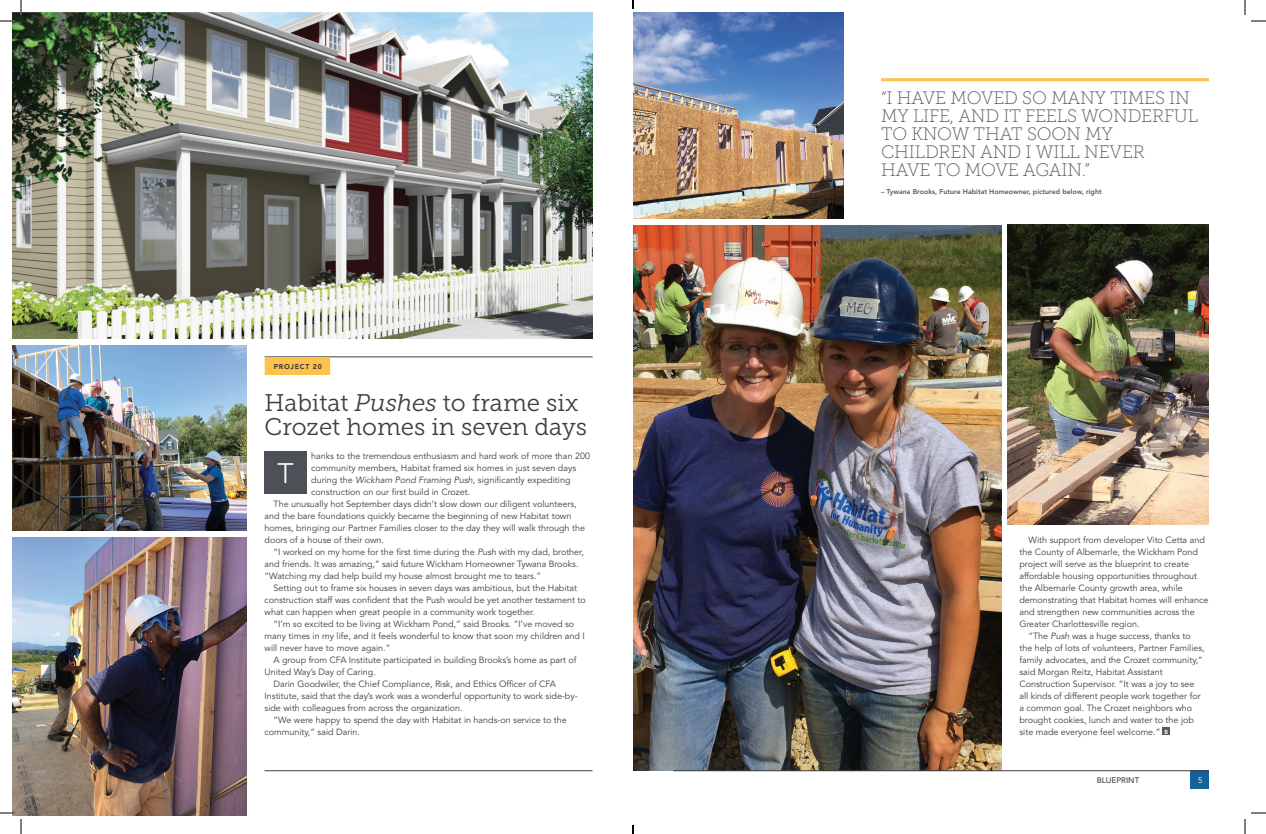
<style>
.page{position:relative;width:1266px;height:834px;background:#fff}
.page>*{position:absolute;margin:0;border:0;box-sizing:border-box;transform-origin:0 0}
.t1{font:300 28px "Avenir";color:#fff}
.title_1{font:24px/24px "Museo Slab 300";color:#3e3e3f}
.quote_yellow{font:18px/18px "Museo Slab 100";letter-spacing:-.01em;color:#57585a}
.body{font:9px/12px "Avenir";letter-spacing:-.005em;color:#3e3e3f}
.body_no_indent{font:9px/12px "Avenir";color:#3e3e3f}
.t2{font:500 8px "Avenir";color:#3e3e3f}
.t3{font:8px "Avenir";color:#fff}
.Sub_2_w__space{font:800 7px "Avenir";color:#57585a}
.subhead_yellow{font:900 7px "Avenir";letter-spacing:.1em;color:#3e3e3f}
.t4{font:600 5.8px "Lubalin Graph";color:#fff}
.s1{font-style:italic}
</style>
<div class="page">
<img style="left:12px;top:13px;width:581px;height:326px">
<hr style="left:265px;top:357px;width:328px;height:1px;background:#3e3e3f">
<div style="left:265px;top:357px;width:65px;height:18px;background:#fec24c"></div>
<img style="left:1007px;top:225px;width:202px;height:300px">
<img style="left:633px;top:12px;width:210px;height:207px">
<img style="left:12px;top:345px;width:235px;height:186px">
<img style="left:12px;top:537px;width:235px;height:279px">
<div style="left:265px;top:451px;width:42px;height:42px;background:#4d5057"></div>
<div style="left:1163px;top:728px;width:7px;height:7px;background:#57585a"></div>
<img style="left:633px;top:225px;width:368px;height:546px">
<hr style="left:881px;top:78px;width:328px;height:3px;background:#fec24c">
<hr style="left:265px;top:770px;width:327px;height:1px;background:#3e3e3f">
<div style="left:1191px;top:770px;width:18px;height:19px;background:#156199"></div>
<hr style="left:674px;top:770px;width:535px;height:1px;background:#3e3e3f">
<svg style="left:0;top:0;width:22px;height:22px"></svg>
<svg style="left:0;top:812px;width:22px;height:22px"></svg>
<svg style="left:1244px;top:0;width:22px;height:22px"></svg>
<svg style="left:1244px;top:812px;width:22px;height:22px"></svg>
<svg style="left:632px;top:0;width:2px;height:9px"></svg>
<svg style="left:632px;top:825px;width:2px;height:9px"></svg>
<p class="subhead_yellow" style="left:274px;top:362px;width:50px">PROJECT 20</p>
<p class="title_1" style="left:265px;top:391px;width:324px">Habitat <span class="s1">Pushes</span> to frame six<br>Crozet homes in seven days</p>
<p class="body_no_indent" style="left:311px;top:450px;width:280px">hanks to the tremendous enthusiasm and hard work of more than 200 community members, Habitat framed six homes in just seven days during the <span class="s1">Wickham Pond Framing Push</span>, significantly expediting construction on our first build in Crozet.</p>
<p class="body" style="left:265px;top:498px;width:322px;text-indent:9px">The unusually hot September days didn’t slow down our diligent volunteers, and the bare foundations quickly became the beginning of new Habitat town homes, bringing our Partner Families closer to the day they will walk through the doors of a house of their own.</p>
<p class="body" style="left:265px;top:546px;width:321px;text-indent:9px">“I worked on my home for the first time during the <span class="s1">Push</span> with my dad, brother, and friends. It was amazing,” said future Wickham Homeowner Tywana Brooks. “Watching my dad help build my house almost brought me to tears.”</p>
<p class="body" style="left:265px;top:582px;width:323px;text-indent:9px">Setting out to frame six houses in seven days was ambitious, but the Habitat construction staff was confident that the Push would be yet another testament to what can happen when great people in a community work together.</p>
<p class="body" style="left:265px;top:618px;width:322px;text-indent:9px">“I’m so excited to be living at Wickham Pond,” said Brooks. “I’ve moved so many times in my life, and it feels wonderful to know that soon my children and I will never have to move again.”</p>
<p class="body" style="left:265px;top:654px;width:314px;text-indent:9px">A group from CFA Institute participated in building Brooks’s home as part of<br>United Way’s Day of Caring.</p>
<p class="body" style="left:265px;top:678px;width:315px;text-indent:9px">Darin Goodwiler, the Chief Compliance, Risk, and Ethics Officer of CFA<br>Institute, said that the day’s work was a wonderful opportunity to work side-by&shy;side with colleagues from across the organization.</p>
<p class="body" style="left:265px;top:714px;width:304px;text-indent:9px">“We were happy to spend the day with Habitat in hands-on service to the community,” said Darin.</p>
<p class="t1" style="left:278px;top:457px;width:18px">T</p>
<p class="quote_yellow" style="left:881px;top:89px;width:319px">“I HAVE MOVED SO MANY TIMES IN<br>MY LIFE, AND IT FEELS WONDERFUL<br>TO KNOW THAT SOON MY<br>CHILDREN AND I WILL NEVER<br>HAVE TO MOVE AGAIN.”</p>
<p class="Sub_2_w__space" style="left:881px;top:188px;width:222px">– Tywana Brooks, Future Habitat Homeowner, pictured below, right</p>
<p class="body" style="left:1019px;top:534px;width:190px;text-indent:9px">With support from developer Vito Cetta and the County of Albemarle, the Wickham Pond project will serve as the blueprint to create affordable housing opportunities throughout the Albemarle County growth area, while demonstrating that Habitat homes will enhance and strengthen new communities across the Greater Charlottesville region.</p>
<p class="body" style="left:1019px;top:630px;width:187px;text-indent:9px">“The <span class="s1">Push</span> was a huge success, thanks to the help of lots of volunteers, Partner Families, family advocates, and the Crozet community,” said Morgan Reitz, Habitat Assistant Construction Supervisor. “It was a joy to see all kinds of different people work together for a common goal. The Crozet neighbors who brought cookies, lunch and water to the job site made everyone feel welcome.”</p>
<p class="t4" style="left:1164px;top:728px;width:5px">B</p>
<p class="t2" style="left:1097px;top:776px;width:44px">BLUEPRINT</p>
<p class="t3" style="left:1198px;top:776px;width:6px">5</p>
</div>
